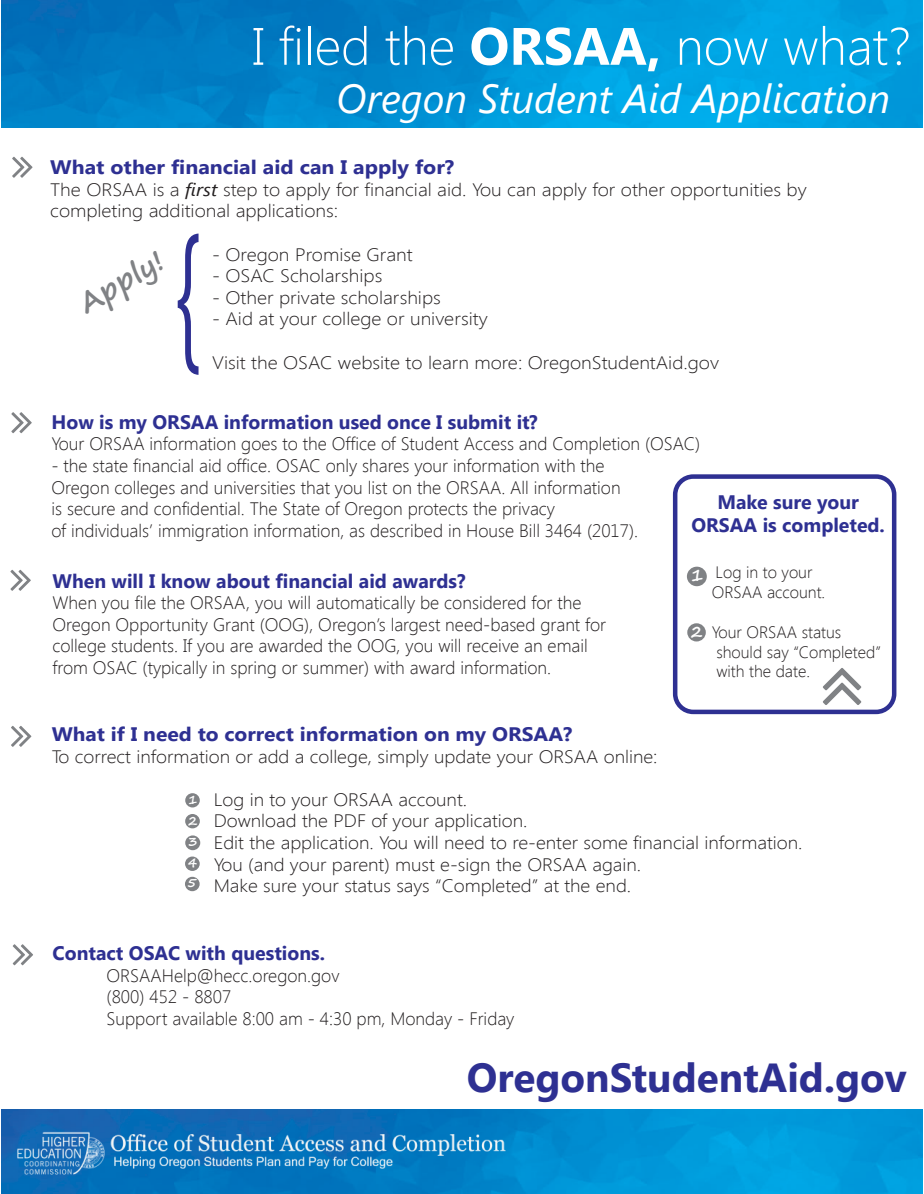
<style>
.page{position:relative;width:924px;height:1194px;background:#fff}
.page>*{position:absolute;margin:0;border:0;box-sizing:border-box;transform-origin:0 0}
.t1{font:300 164.4px "Segoe UI";color:#2e3092;scale:.59 1}
.t2{font:300 52.5px "Segoe UI";color:#fff}
.t3{font:italic 40.5px "Segoe UI";color:#fff}
.t4{font:700 40.5px "Segoe UI";color:#2e3092}
.t5{font:700 28.5px "Segoe Print";color:#808285}
.t6{font:700 19.5px/23.4px "Segoe UI";color:#2e3092;text-align:center}
.t7{font:700 19.5px "Segoe UI";color:#2e3092;scale:1.08 1}
.t8{font:700 19.5px "Segoe UI";color:#2e3092;scale:1.1 1}
.t9{font:300 18px/21.6px "Segoe UI";color:#231f20}
.t10{font:300 18px/21.6px "Segoe UI";color:#231f20;scale:1.08 1}
.t11{font:300 18px/21.6px "Segoe UI";color:#231f20;scale:1.1 1}
.t12{font:700 16.8px "Segoe Print";color:#fff}
.t13{font:300 16.5px/19.8px "Segoe UI";color:#231f20}
.t14{font:700 15.75px "Segoe Print";color:#fff}
.t15{font:700 12.75px "Segoe Print";color:#fff}
.t16{font:700 12.45px "Segoe Print";color:#fff}
.t17{font:700 12.3px "Segoe Print";color:#fff}
.s1{font-weight:700}
.s2{font-weight:400;font-style:italic}
</style>
<div class="page">
<svg style="left:12px;top:157px;width:20px;height:21px"></svg>
<div style="left:185px;top:793px;width:15px;height:14px;background:#808285;border-radius:50%"></div>
<div style="left:185px;top:814px;width:15px;height:14px;background:#808285;border-radius:50%"></div>
<div style="left:185px;top:835px;width:15px;height:15px;background:#808285;border-radius:50%"></div>
<div style="left:185px;top:857px;width:15px;height:14px;background:#808285;border-radius:50%"></div>
<img style="left:1px;top:1109px;width:922px;height:85px">
<img style="left:4px;top:1109px;width:529px;height:85px">
<img style="left:1px;top:0;width:922px;height:128px">
<svg style="left:11px;top:570px;width:20px;height:21px"></svg>
<svg style="left:11px;top:726px;width:20px;height:21px"></svg>
<svg style="left:13px;top:944px;width:20px;height:21px"></svg>
<div style="left:673px;top:474px;width:223px;height:240px;border:5px solid #2e3092;border-radius:18px"></div>
<svg style="left:823px;top:668px;width:38px;height:37px"></svg>
<div style="left:687px;top:567px;width:20px;height:19px;background:#808285;border-radius:50%"></div>
<div style="left:687px;top:623px;width:19px;height:18px;background:#808285;border-radius:50%"></div>
<svg style="left:11px;top:412px;width:21px;height:21px"></svg>
<div style="left:185px;top:877px;width:15px;height:14px;background:#808285;border-radius:50%"></div>
<h2 class="t2" style="left:252px;top:10px;width:660px">I filed the <span class="s1">ORSAA,</span> now what?</h2>
<h3 class="t3" style="left:336px;top:70px;width:555px">Oregon Student Aid Application</h3>
<p class="t8" style="left:50px;top:153px;width:369px">What other financial aid can I apply for?</p>
<p class="t11" style="left:50px;top:178px;width:689px">The ORSAA is a <span class="s2">first</span> step to apply for financial aid. You can apply for other opportunities by completing additional applications:</p>
<p class="t11" style="left:212px;top:243px;width:184px">- Oregon Promise Grant</p>
<p class="t11" style="left:212px;top:265px;width:156px">- OSAC Scholarships</p>
<p class="t11" style="left:212px;top:286px;width:209px">- Other private scholarships</p>
<p class="t11" style="left:212px;top:308px;width:252px">- Aid at your college or university</p>
<p class="t11" style="left:212px;top:351px;width:462px">Visit the OSAC website to learn more: OregonStudentAid.gov</p>
<h1 class="t1" style="left:173px;top:167px;width:50px">{</h1>
<h3 class="t5" style="left:69px;top:282px;width:94px;rotate:-30deg">Apply!</h3>
<p class="t6" style="left:52px;top:409px;width:488px">How is my ORSAA information used once I submit it?</p>
<p class="t9" style="left:52px;top:433px;width:650px">Your ORSAA information goes to the Office of Student Access and Completion (OSAC)</p>
<p class="t9" style="left:52px;top:454px;width:588px">- the state financial aid office. OSAC only shares your information with the Oregon colleges and universities that you list on the ORSAA. All information<br>is secure and confidential. The State of Oregon protects the privacy<br>of individuals’ immigration information, as described in House Bill 3464 (2017).</p>
<p class="t6" style="left:53px;top:568px;width:415px">When will I know about financial aid awards?</p>
<p class="t9" style="left:53px;top:591px;width:555px">When you file the ORSAA, you will automatically be considered for the Oregon Opportunity Grant (OOG), Oregon’s largest need-based grant for college students. If you are awarded the OOG, you will receive an email from OSAC (typically in spring or summer) with award information.</p>
<p class="t6" style="left:691px;top:489px;width:195px">Make sure your<br>ORSAA is completed.</p>
<p class="t13" style="left:712px;top:562px;width:115px">Log in to your<br>ORSAA account.</p>
<p class="t13" style="left:712px;top:622px;width:171px">Your ORSAA status should say “Completed” with the date.</p>
<p class="t12" style="left:691px;top:560px;width:14px">1</p>
<p class="t14" style="left:691px;top:617px;width:13px">2</p>
<p class="t7" style="left:52px;top:720px;width:484px">What if I need to correct information on my ORSAA?</p>
<p class="t10" style="left:52px;top:745px;width:563px">To correct information or add a college, simply update your ORSAA online:</p>
<p class="t10" style="left:214px;top:788px;width:547px">Log in to your ORSAA account.<br>Download the PDF of your application.<br>Edit the application. You will need to re-enter some financial information.<br>You (and your parent) must e-sign the ORSAA again.<br>Make sure your status says “Completed” at the end.</p>
<p class="t17" style="left:188px;top:788px;width:11px">1</p>
<p class="t16" style="left:188px;top:809px;width:11px">2</p>
<p class="t15" style="left:188px;top:830px;width:11px">3</p>
<p class="t16" style="left:188px;top:851px;width:11px">4</p>
<p class="t16" style="left:187px;top:872px;width:11px">5</p>
<p class="t6" style="left:53px;top:941px;width:274px">Contact OSAC with questions.</p>
<p class="t9" style="left:107px;top:964px;width:409px">ORSAAHelp@hecc.oregon.gov<br>(800) 452 - 8807<br>Support available 8:00 am - 4:30 pm, Monday - Friday</p>
<h3 class="t4" style="left:467px;top:1048px;width:441px">OregonStudentAid.gov</h3>
</div>
